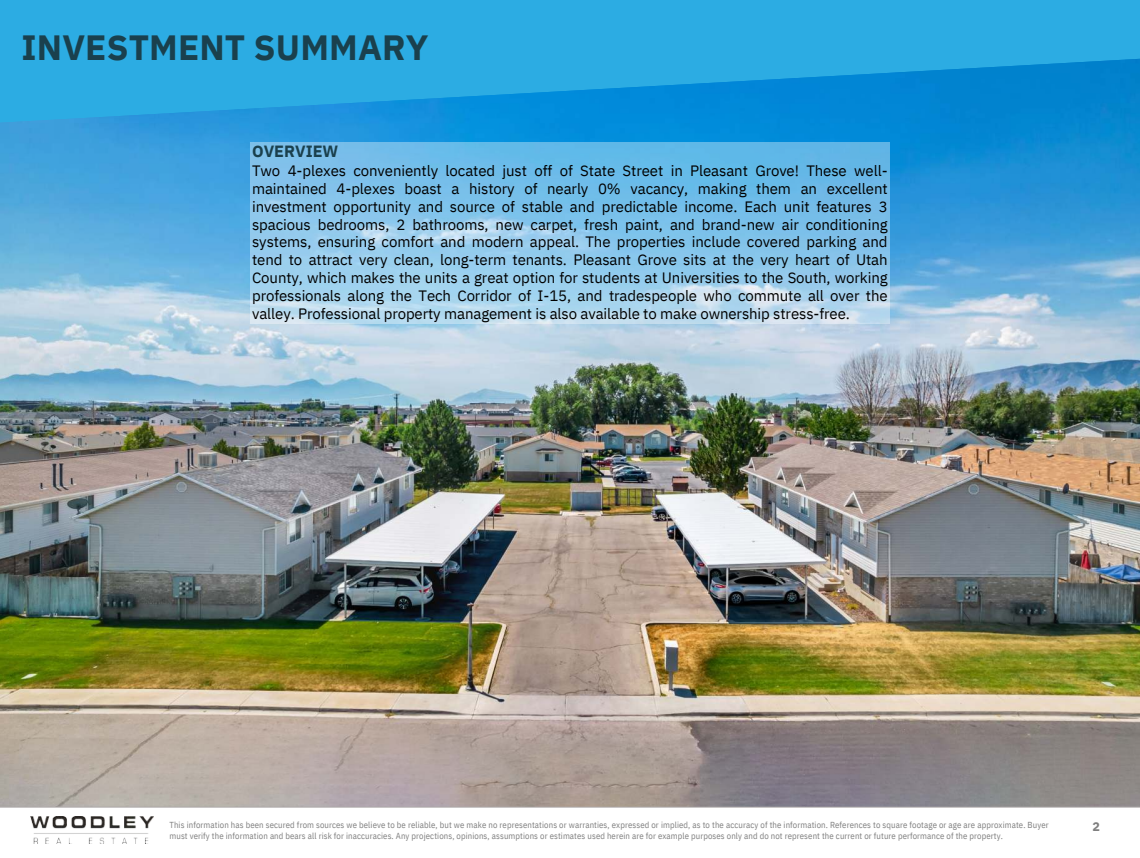
<style>
.page{position:relative;width:1140px;height:858px;background:#fff}
.page>*{position:absolute;margin:0;border:0;box-sizing:border-box;transform-origin:0 0}
.t1{font:700 35px "IBM Plex Sans";letter-spacing:.005em;color:#1a404d}
.t2{font:700 16.25px "IBM Plex Sans";color:#1a404d}
.t3{font:15px/17.8px "IBM Plex Sans";letter-spacing:-.005em;color:#000;text-align:justify}
.t4{font:700 12.5px "IBM Plex Sans";color:#7f7f7f}
.t5{font:8.75px "IBM Plex Sans Cond";letter-spacing:.015em;color:#7f7f7f}
</style>
<div class="page">
<img style="left:0;top:126px;width:1139px;height:681px">
<hr style="left:0;top:807px;width:1139px;height:1px;background:#aeaaaa">
<img style="left:30px;top:816px;width:124px;height:27px">
<svg style="left:0;top:0;width:1139px;height:126px;background:#21a2df"></svg>
<svg style="left:250px;top:142px;width:639px;height:181px;background:#8ac7eb"></svg>
<h1 class="t1" style="left:22px;top:19px;width:408px">INVESTMENT SUMMARY</h1>
<p class="t2" style="left:252px;top:139px;width:88px">OVERVIEW</p>
<p class="t3" style="left:252px;top:161px;width:637px">Two 4-plexes conveniently located just off of State Street in Pleasant Grove! These well&shy;maintained 4-plexes boast a history of nearly 0% vacancy, making them an excellent investment opportunity and source of stable and predictable income. Each unit features 3 spacious bedrooms, 2 bathrooms, new carpet, fresh paint, and brand-new air conditioning systems, ensuring comfort and modern appeal. The properties include covered parking and tend to attract very clean, long-term tenants. Pleasant Grove sits at the very heart of Utah County, which makes the units a great option for students at Universities to the South, working professionals along the Tech Corridor of I-15, and tradespeople who commute all over the valley. Professional property management is also available to make ownership stress-free.</p>
<p class="t5" style="left:169px;top:818px;width:880px">This information has been secured from sources we believe to be reliable, but we make no representations or warranties, expressed or implied, as to the accuracy of the information. References to square footage or age are approximate. Buyer</p>
<p class="t4" style="left:1092px;top:817px;width:9px">2</p>
<p class="t5" style="left:169px;top:829px;width:834px">must verify the information and bears all risk for inaccuracies. Any projections, opinions, assumptions or estimates used herein are for example purposes only and do not represent the current or future performance of the property.</p>
</div>
